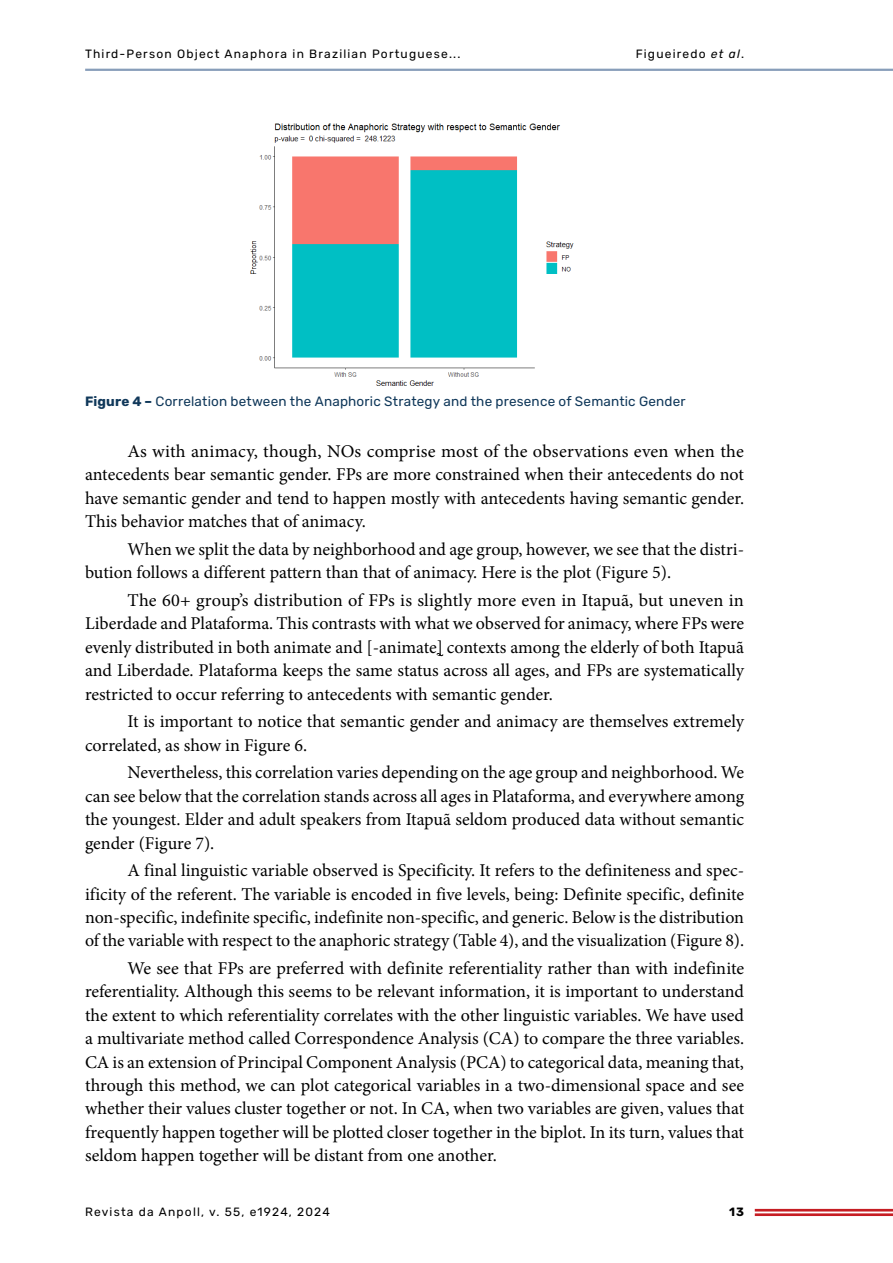
<style>
.page{position:relative;width:893px;height:1263px;background:#fff}
.page>*{position:absolute;margin:0;border:0;box-sizing:border-box;transform-origin:0 0}
.t1{font:18px/23.4px "Minion Pro";letter-spacing:-.005em;color:#000;text-align:justify}
.t2{font:13.5px "Rubik";letter-spacing:.01em;color:#10385a}
.t3{font:12px "Rubik";letter-spacing:.1em;color:#000}
.t4{font:700 12px "Rubik";color:#000}
.s1{font-style:italic}
.s2{font-weight:700}
</style>
<div class="page">
<hr style="left:755px;top:1209px;width:138px;height:2px;background:#c61d23">
<hr style="left:755px;top:1213px;width:138px;height:3px;background:#c61d23">
<hr style="left:85px;top:69px;width:808px;height:2px;background:#889eba">
<svg style="left:436px;top:653px;width:8px;height:4px"></svg>
<img style="left:250px;top:123px;width:324px;height:263px">
<p class="t3" style="left:85px;top:47px;width:377px">Third-Person Object Anaphora in Brazilian Portuguese...</p>
<p class="t3" style="left:636px;top:47px;width:110px">Figueiredo <span class="s1">et al</span>.</p>
<p class="t2" style="left:85px;top:394px;width:602px"><span class="s2">Figure 4 –</span> Correlation between the Anaphoric Strategy and the presence of Semantic Gender</p>
<p class="t1" style="left:85px;top:440px;width:661px;text-indent:43px">As with animacy, though, NOs comprise most of the observations even when the antecedents bear semantic gender. FPs are more constrained when their antecedents do not have semantic gender and tend to happen mostly with antecedents having semantic gender.<br>This behavior matches that of animacy.</p>
<p class="t1" style="left:85px;top:537px;width:661px;text-indent:43px">When we split the data by neighborhood and age group, however, we see that the distri&shy;bution follows a different pattern than that of animacy. Here is the plot (Figure 5).</p>
<p class="t1" style="left:85px;top:589px;width:661px;text-indent:43px">The 60+ group’s distribution of FPs is slightly more even in Itapuã, but uneven in Liberdade and Plataforma. This contrasts with what we observed for animacy, where FPs were evenly distributed in both animate and [-animate] contexts among the elderly of both Itapuã and Liberdade. Plataforma keeps the same status across all ages, and FPs are systematically restricted to occur referring to antecedents with semantic gender.</p>
<p class="t1" style="left:85px;top:710px;width:661px;text-indent:43px">It is important to notice that semantic gender and animacy are themselves extremely correlated, as show in Figure 6.</p>
<p class="t1" style="left:85px;top:761px;width:661px;text-indent:43px">Nevertheless, this correlation varies depending on the age group and neighborhood. We can see below that the correlation stands across all ages in Plataforma, and everywhere among the youngest. Elder and adult speakers from Itapuã seldom produced data without semantic gender (Figure 7).</p>
<p class="t1" style="left:85px;top:859px;width:661px;text-indent:43px">A final linguistic variable observed is Specificity. It refers to the definiteness and spec&shy;ificity of the referent. The variable is encoded in five levels, being: Definite specific, definite non-specific, indefinite specific, indefinite non-specific, and generic. Below is the distribution of the variable with respect to the anaphoric strategy (Table 4), and the visualization (Figure 8).</p>
<p class="t1" style="left:85px;top:957px;width:661px;text-indent:43px">We see that FPs are preferred with definite referentiality rather than with indefinite referentiality. Although this seems to be relevant information, it is important to understand the extent to which referentiality correlates with the other linguistic variables. We have used a multivariate method called Correspondence Analysis (CA) to compare the three variables.<br>CA is an extension of Principal Component Analysis (PCA) to categorical data, meaning that, through this method, we can plot categorical variables in a two-dimensional space and see whether their values cluster together or not. In CA, when two variables are given, values that frequently happen together will be plotted closer together in the biplot. In its turn, values that seldom happen together will be distant from one another.</p>
<p class="t3" style="left:85px;top:1205px;width:246px">Revista da Anpoll, v. 55, e1924, 2024</p>
<p class="t4" style="left:729px;top:1205px;width:17px">13</p>
</div>
